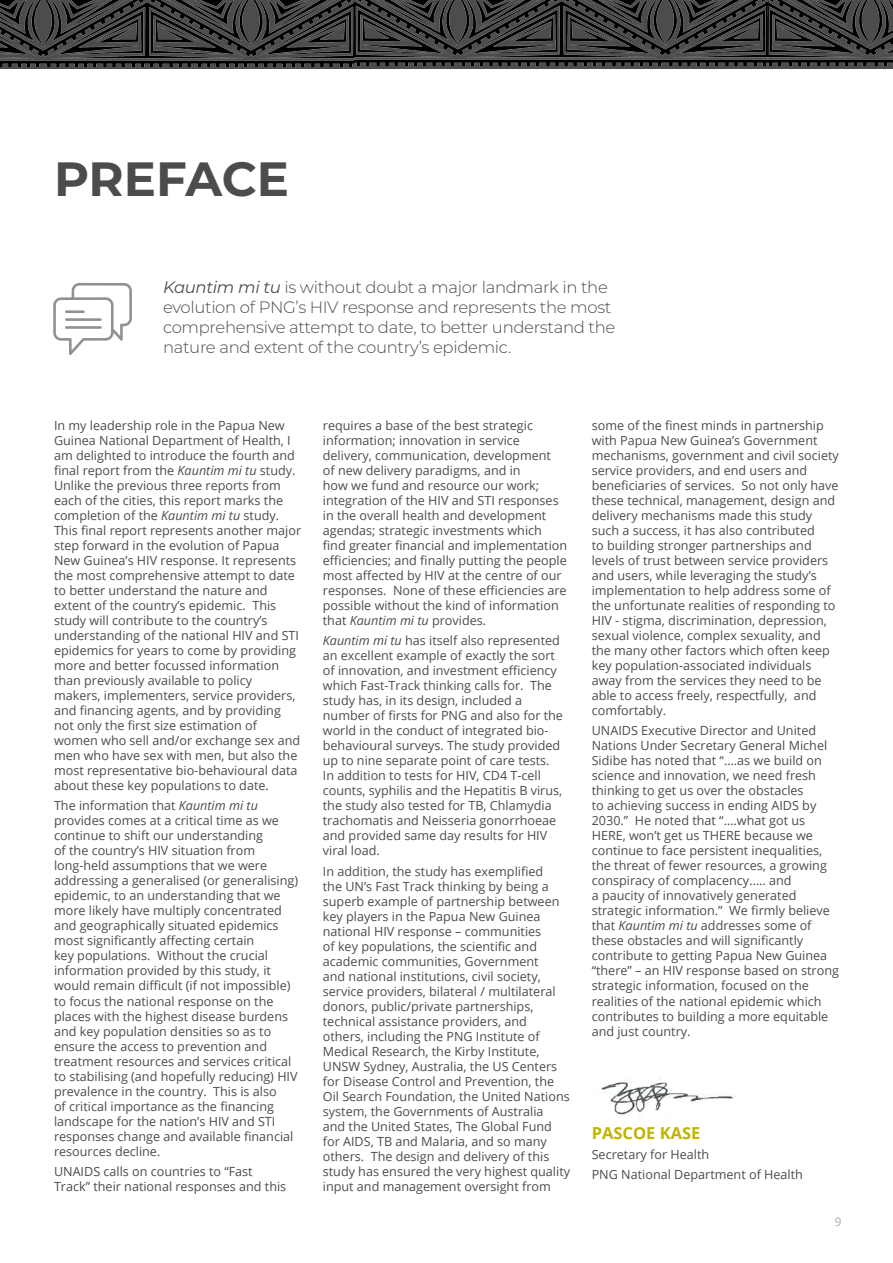
<style>
.page{position:relative;width:893px;height:1263px;background:#fff}
.page>*{position:absolute;margin:0;border:0;box-sizing:border-box;transform-origin:0 0}
.t1{font:700 48px "Montserrat";letter-spacing:-.005em;color:#4b4c4d}
.t2{font:300 16.5px/19.8px "Montserrat";letter-spacing:-.02em;color:#4b4c4d}
.t3{font:700 16.5px "Open Sans";color:#c0b301}
.t4{font:12.6px/15px "Open Sans";color:#4b4c4d}
.t5{font:600 12px "Open Sans";color:#bcbdc0}
.s1{font-weight:400;font-style:italic}
.s2{font-style:italic}
</style>
<div class="page">
<svg style="left:53px;top:283px;width:79px;height:72px"></svg>
<img style="left:601px;top:1079px;width:135px;height:37px">
<img style="left:0;top:0;width:769px;height:67px">
<img style="left:767px;top:0;width:126px;height:66px">
<h1 class="t1" style="left:54px;top:144px;width:237px">PREFACE</h1>
<h2 class="t2" style="left:163px;top:277px;width:454px"><span class="s1">Kauntim mi tu</span> is without doubt a major landmark in the evolution of PNG’s HIV response and represents the most comprehensive attempt to date, to better understand the nature and extent of the country’s epidemic.</h2>
<p class="t4" style="left:54px;top:418px;width:249px">In my leadership role in the Papua New Guinea National Department of Health, I am delighted to introduce the fourth and final report from the <span class="s2">Kauntim mi tu</span> study.<br>Unlike the previous three reports from each of the cities, this report marks the completion of the <span class="s2">Kauntim mi tu</span> study.<br>This final report represents another major step forward in the evolution of Papua New Guinea’s HIV response. It represents the most comprehensive attempt to date to better understand the nature and extent of the country’s epidemic. This study will contribute to the country’s understanding of the national HIV and STI epidemics for years to come by providing more and better focussed information than previously available to policy makers, implementers, service providers, and financing agents, and by providing not only the first size estimation of women who sell and/or exchange sex and men who have sex with men, but also the most representative bio-behavioural data about these key populations to date.</p>
<p class="t4" style="left:54px;top:798px;width:246px">The information that <span class="s2">Kauntim mi tu </span>provides comes at a critical time as we continue to shift our understanding<br>of the country’s HIV situation from long-held assumptions that we were addressing a generalised (or generalising) epidemic, to an understanding that we more likely have multiply concentrated and geographically situated epidemics most significantly affecting certain<br>key populations. Without the crucial information provided by this study, it would remain difficult (if not impossible) to focus the national response on the places with the highest disease burdens and key population densities so as to ensure the access to prevention and treatment resources and services critical to stabilising (and hopefully reducing) HIV prevalence in the country. This is also<br>of critical importance as the financing landscape for the nation’s HIV and STI responses change and available financial resources decline.</p>
<p class="t4" style="left:54px;top:1163px;width:234px">UNAIDS calls on countries to “Fast<br>Track” their national responses and this</p>
<p class="t4" style="left:323px;top:418px;width:246px">requires a base of the best strategic information; innovation in service delivery, communication, development<br>of new delivery paradigms, and in<br>how we fund and resource our work; integration of the HIV and STI responses in the overall health and development agendas; strategic investments which find greater financial and implementation efficiencies; and finally putting the people most affected by HIV at the centre of our responses. None of these efficiencies are possible without the kind of information that <span class="s2">Kauntim mi tu</span> provides.</p>
<p class="t4" style="left:323px;top:633px;width:242px"><span class="s2">Kauntim mi tu</span> has itself also represented an excellent example of exactly the sort of innovation, and investment efficiency which Fast-Track thinking calls for. The study has, in its design, included a number of firsts for PNG and also for the world in the conduct of integrated bio&shy;behavioural surveys. The study provided up to nine separate point of care tests.<br>In addition to tests for HIV, CD4 T-cell counts, syphilis and the Hepatitis B virus, the study also tested for TB, Chlamydia trachomatis and Neisseria gonorrhoeae and provided same day results for HIV viral load.</p>
<p class="t4" style="left:323px;top:863px;width:249px">In addition, the study has exemplified<br>the UN’s Fast Track thinking by being a superb example of partnership between key players in the Papua New Guinea national HIV response – communities<br>of key populations, the scientific and academic communities, Government<br>and national institutions, civil society, service providers, bilateral / multilateral donors, public/private partnerships, technical assistance providers, and others, including the PNG Institute of Medical Research, the Kirby Institute, UNSW Sydney, Australia, the US Centers for Disease Control and Prevention, the Oil Search Foundation, the United Nations system, the Governments of Australia<br>and the United States, The Global Fund for AIDS, TB and Malaria, and so many others. The design and delivery of this study has ensured the very highest quality input and management oversight from</p>
<p class="t4" style="left:592px;top:418px;width:249px">some of the finest minds in partnership with Papua New Guinea’s Government mechanisms, government and civil society service providers, and end users and beneficiaries of services. So not only have these technical, management, design and delivery mechanisms made this study such a success, it has also contributed<br>to building stronger partnerships and levels of trust between service providers and users, while leveraging the study’s implementation to help address some of the unfortunate realities of responding to HIV - stigma, discrimination, depression, sexual violence, complex sexuality, and the many other factors which often keep key population-associated individuals away from the services they need to be able to access freely, respectfully, and comfortably.</p>
<p class="t4" style="left:592px;top:723px;width:249px">UNAIDS Executive Director and United Nations Under Secretary General Michel Sidibe has noted that “….as we build on science and innovation, we need fresh thinking to get us over the obstacles<br>to achieving success in ending AIDS by 2030.” He noted that “….what got us HERE, won’t get us THERE because we continue to face persistent inequalities, the threat of fewer resources, a growing conspiracy of complacency….. and<br>a paucity of innovatively generated strategic information.” We firmly believe that <span class="s2">Kauntim mi tu</span> addresses some of these obstacles and will significantly contribute to getting Papua New Guinea “there” – an HIV response based on strong strategic information, focused on the realities of the national epidemic which contributes to building a more equitable and just country.</p>
<h2 class="t3" style="left:592px;top:1121px;width:110px">PASCOE KASE</h2>
<p class="t4" style="left:592px;top:1144px;width:213px;line-height:20.1px">Secretary for Health<br>PNG National Department of Health</p>
<p class="t5" style="left:835px;top:1214px;width:8px">9</p>
</div>
